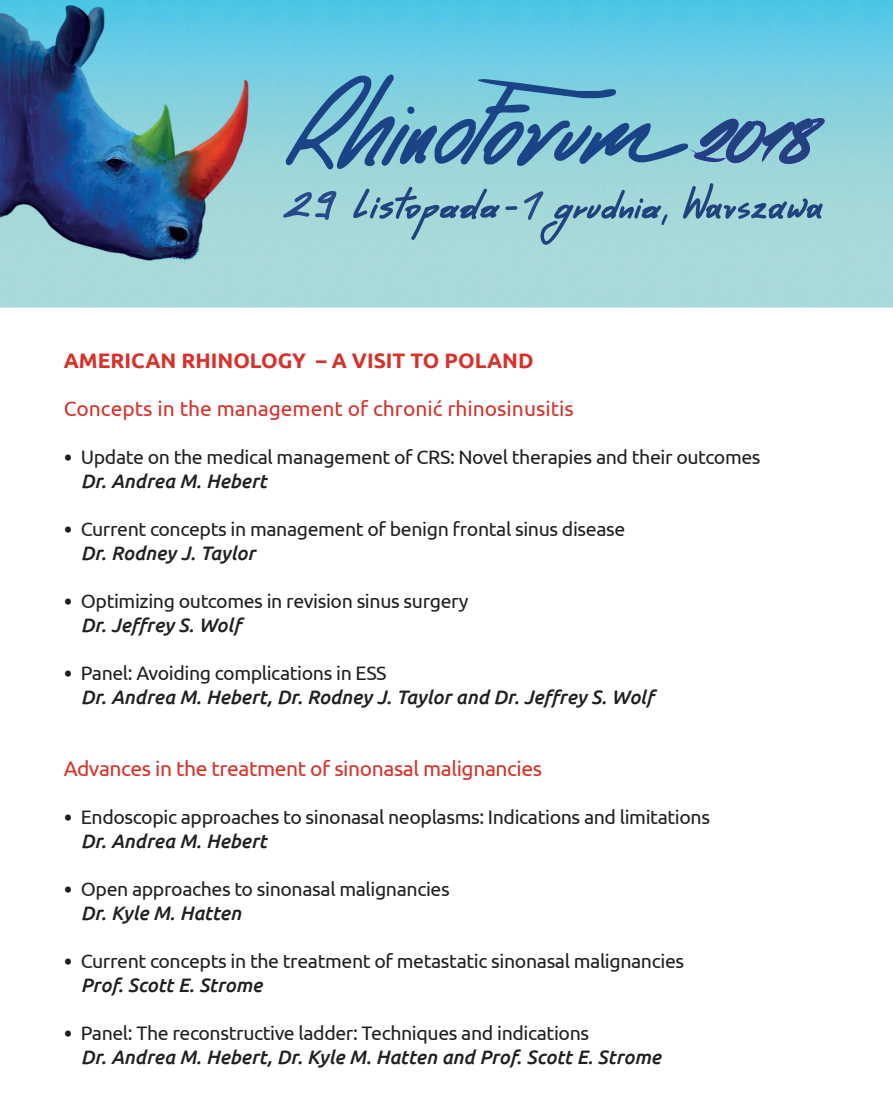
<style>
.page{position:relative;width:893px;height:1106px;background:#fff}
.page>*{position:absolute;margin:0;border:0;box-sizing:border-box;transform-origin:0 0}
.t1{font:21px "Ubuntu";letter-spacing:-.015em;color:#d73129}
.t2{font:700 21px "Ubuntu";color:#d73129}
.t3{font:19.5px/24px "Ubuntu";letter-spacing:-.02em;color:#231f20}
.t4{font:italic 500 19.5px/24px "Ubuntu";color:#231f20}
.s1{font-family:"Corbel"}
.s2{font-weight:500;font-style:italic}
.s3{font-family:"Corbel";font-weight:400;font-style:normal}
.s4{font-weight:400;font-style:normal}
</style>
<div class="page">
<img style="left:0;top:0;width:893px;height:308px">
<svg style="left:283px;top:69px;width:546px;height:186px;background:#81bacb"></svg>
<p class="t2" style="left:64px;top:347px;width:471px">AMERICAN RHINOLOGY – A VISIT TO POLAND</p>
<p class="t1" style="left:64px;top:395px;width:512px">Concepts in the management of chronić rhinosinusitis</p>
<p class="t3" style="left:81px;top:444px;width:681px;text-indent:-17px"><span class="s1">•</span> Update on the medical management of CRS: Novel therapies and their outcomes<br><span class="s2">Dr. Andrea M. Hebert</span></p>
<p class="t3" style="left:81px;top:516px;width:546px;text-indent:-17px"><span class="s1">•</span> Current concepts in management of benign frontal sinus disease<br><span class="s2">Dr. Rodney J. Taylor</span></p>
<p class="t3" style="left:81px;top:588px;width:389px;text-indent:-17px"><span class="s1">•</span> Optimizing outcomes in revision sinus surgery<br><span class="s2">Dr. Jeffrey S. Wolf</span></p>
<p class="t4" style="left:81px;top:660px;width:574px;text-indent:-17px"><span class="s3">•</span> <span class="s4">Panel: Avoiding complications in ESS<br></span>Dr. Andrea M. Hebert, Dr. Rodney J. Taylor and Dr. Jeffrey S. Wolf</p>
<p class="t1" style="left:64px;top:755px;width:480px">Advances in the treatment of sinonasal malignancies</p>
<p class="t3" style="left:81px;top:804px;width:631px;text-indent:-17px"><span class="s1">•</span> Endoscopic approaches to sinonasal neoplasms: Indications and limitations<br><span class="s2">Dr. Andrea M. Hebert</span></p>
<p class="t3" style="left:81px;top:876px;width:370px;text-indent:-17px"><span class="s1">•</span> Open approaches to sinonasal malignancies<br><span class="s2">Dr. Kyle M. Hatten</span></p>
<p class="t3" style="left:81px;top:948px;width:605px;text-indent:-17px"><span class="s1">•</span> Current concepts in the treatment of metastatic sinonasal malignancies<br><span class="s2">Prof. Scott E. Strome</span></p>
<p class="t3" style="left:81px;top:1020px;width:582px;text-indent:-17px"><span class="s1">•</span> Panel: The reconstructive ladder: Techniques and indications<br><span class="s2">Dr. Andrea M. Hebert, Dr. Kyle M. Hatten and Prof. Scott E. Strome</span></p>
</div>
